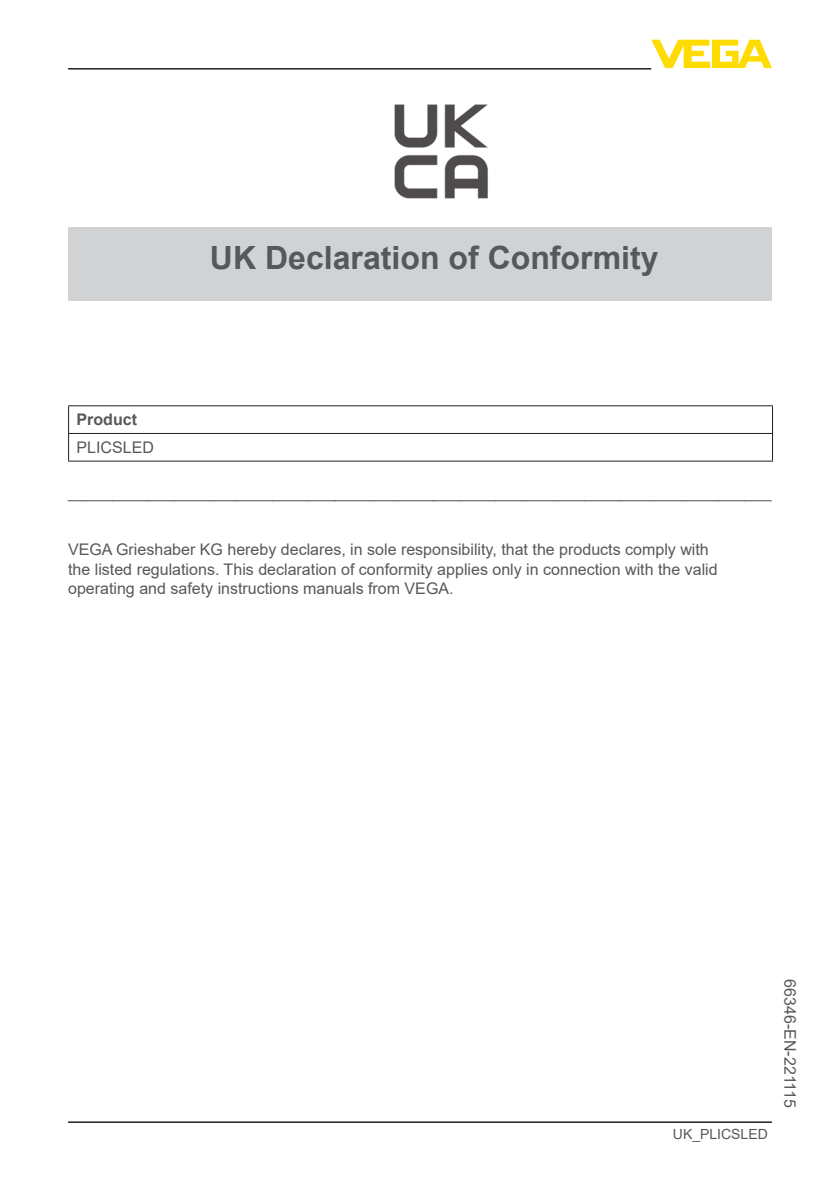
<style>
.page{position:relative;width:840px;height:1191px;background:#fff}
.page>*{position:absolute;margin:0;border:0;box-sizing:border-box;transform-origin:0 0}
.t1{font:700 32px "Arial";color:#57585a}
.t2{font:16px/19.2px "Arial";color:#57585a}
.t3{font:700 16px "Arial";color:#57585a}
.t4{font:14px "Arial";color:#57585a}
</style>
<div class="page">
<div style="left:68px;top:227px;width:703px;height:73px;background:#d1d2d4"></div>
<img style="left:394px;top:104px;width:94px;height:95px">
<hr style="left:68px;top:405px;width:704px;height:1px;background:#231f20">
<hr style="left:68px;top:433px;width:704px;height:1px;background:#231f20">
<svg style="left:68px;top:406px;width:1px;height:54px"></svg>
<hr style="left:68px;top:460px;width:704px;height:1px;background:#231f20">
<hr style="left:68px;top:1121px;width:703px;height:2px;background:#231f20">
<svg style="left:651px;top:40px;width:120px;height:28px"></svg>
<hr style="left:68px;top:68px;width:583px;height:2px;background:#231f20">
<p class="t3" style="left:77px;top:408px;width:62px">Product</p>
<p class="t2" style="left:77px;top:438px;width:79px">PLICSLED</p>
<h1 class="t1" style="left:210px;top:235px;width:450px">UK Declaration of Conformity</h1>
<p class="t2" style="left:68px;top:482px;width:704px">_______________________________________________________________________________</p>
<p class="t2" style="left:68px;top:540px;width:650px">VEGA Grieshaber KG hereby declares, in sole responsibility, that the products comply with the listed regulations. This declaration of conformity applies only in connection with the valid operating and safety instructions manuals from VEGA.</p>
<p class="t4" style="left:672px;top:1124px;width:96px">UK_PLICSLED</p>
<p class="t2" style="left:799px;top:979px;width:130px;rotate:90deg">66346-EN-221115</p>
</div>
